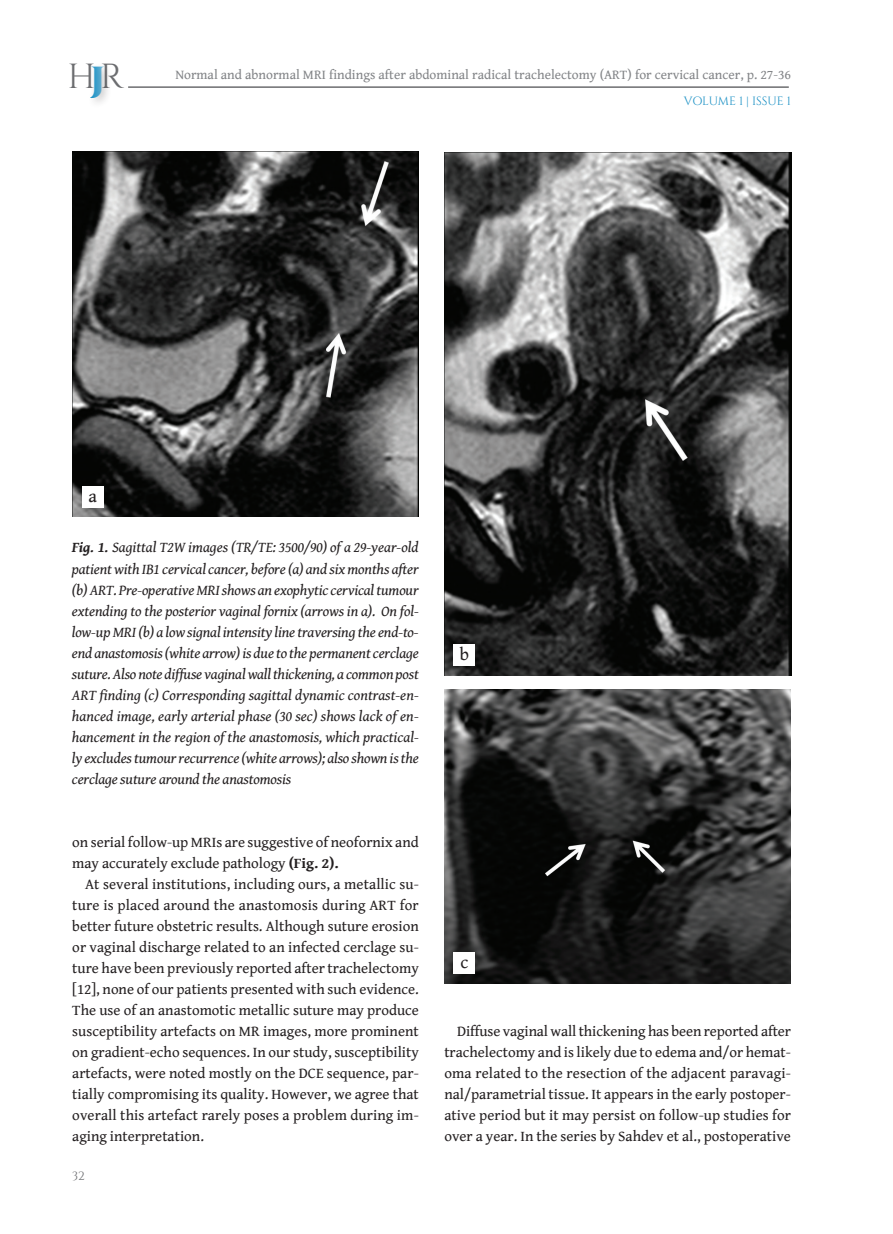
<style>
.page{position:relative;width:893px;height:1234px;background:#fff}
.page>*{position:absolute;margin:0;border:0;box-sizing:border-box;transform-origin:0 0}
.t1{font:34.8px "Cinzel";color:#6c6d70}
.TEXT_new{font:18px "Gentium Book Basic";color:#231f20}
.TEXT_new-2{font:15px/21px "Gentium Book Basic";color:#231f20;text-align:justify}
.TEXT_new-3{font:italic 15px/21px "Gentium Book Basic";letter-spacing:-.01em;color:#231f20;text-align:justify}
.t2{font:13.5px "Gentium Book Basic";color:#828487}
.t3{font:12px "Cinzel";letter-spacing:-.015em;color:#1c91c5}
.t4{font:12px "Cinzel";color:#6c6d70}
.s1{font-weight:900;color:#1c91c5}
.s2{font-weight:700}
</style>
<div class="page">
<hr style="left:128px;top:86px;width:661px;height:2px;background:#6c6d70">
<div style="left:87px;top:61px;width:27px;height:47px;background:#231f20;opacity:.25"></div>
<img style="left:72px;top:152px;width:347px;height:364px">
<img style="left:445px;top:153px;width:346px;height:522px">
<img style="left:444px;top:689px;width:347px;height:293px">
<div style="left:82px;top:486px;width:21px;height:22px;background:#fff"></div>
<div style="left:454px;top:644px;width:21px;height:21px;background:#fff"></div>
<div style="left:454px;top:951px;width:21px;height:22px;background:#fff"></div>
<h1 class="t1" style="left:68px;top:56px;width:58px">H<span class="s1">J</span>R</h1>
<p class="t2" style="left:175px;top:65px;width:617px">Normal and abnormal MRI findings after abdominal radical trachelectomy (ART) for cervical cancer, p. 27-36</p>
<p class="t3" style="left:684px;top:94px;width:108px">VOLUME 1 | ISSUE 1</p>
<p class="TEXT_new" style="left:88px;top:483px;width:10px">a</p>
<p class="TEXT_new-3" style="left:72px;top:536px;width:349px"><span class="s2">Fig. 1.</span> Sagittal T2W images (TR/TE: 3500/90) of a 29-year-old patient with IB1 cervical cancer, before (a) and six months after (b) ART. Pre-operative MRI shows an exophytic cervical tumour extending to the posterior vaginal fornix (arrows in a). On fol&shy;low-up MRI (b) a low signal intensity line traversing the end-to&shy;end anastomosis (white arrow) is due to the permanent cerclage suture. Also note diffuse vaginal wall thickening, a common post ART finding (c) Corresponding sagittal dynamic contrast-en&shy;hanced image, early arterial phase (30 sec) shows lack of en&shy;hancement in the region of the anastomosis, which practical&shy;ly excludes tumour recurrence (white arrows); also shown is the cerclage suture around the anastomosis</p>
<p class="TEXT_new-2" style="left:72px;top:830px;width:348px">on serial follow-up MRIs are suggestive of neofornix and may accurately exclude pathology <span class="s2">(Fig. 2).</span></p>
<p class="TEXT_new-2" style="left:72px;top:872px;width:348px;text-indent:13px">At several institutions, including ours, a metallic su&shy;ture is placed around the anastomosis during ART for better future obstetric results. Although suture erosion or vaginal discharge related to an infected cerclage su&shy;ture have been previously reported after trachelectomy [12], none of our patients presented with such evidence.<br>The use of an anastomotic metallic suture may produce susceptibility artefacts on MR images, more prominent on gradient-echo sequences. In our study, susceptibility artefacts, were noted mostly on the DCE sequence, par&shy;tially compromising its quality. However, we agree that overall this artefact rarely poses a problem during im&shy;aging interpretation.</p>
<p class="t4" style="left:72px;top:1168px;width:14px">32</p>
<p class="TEXT_new" style="left:460px;top:641px;width:11px">b</p>
<p class="TEXT_new" style="left:460px;top:948px;width:9px">c</p>
<p class="TEXT_new-2" style="left:444px;top:1019px;width:348px;text-indent:13px">Diffuse vaginal wall thickening has been reported after trachelectomy and is likely due to edema and/or hemat&shy;oma related to the resection of the adjacent paravagi&shy;nal/parametrial tissue. It appears in the early postoper&shy;ative period but it may persist on follow-up studies for over a year. In the series by Sahdev et al., postoperative</p>
</div>
